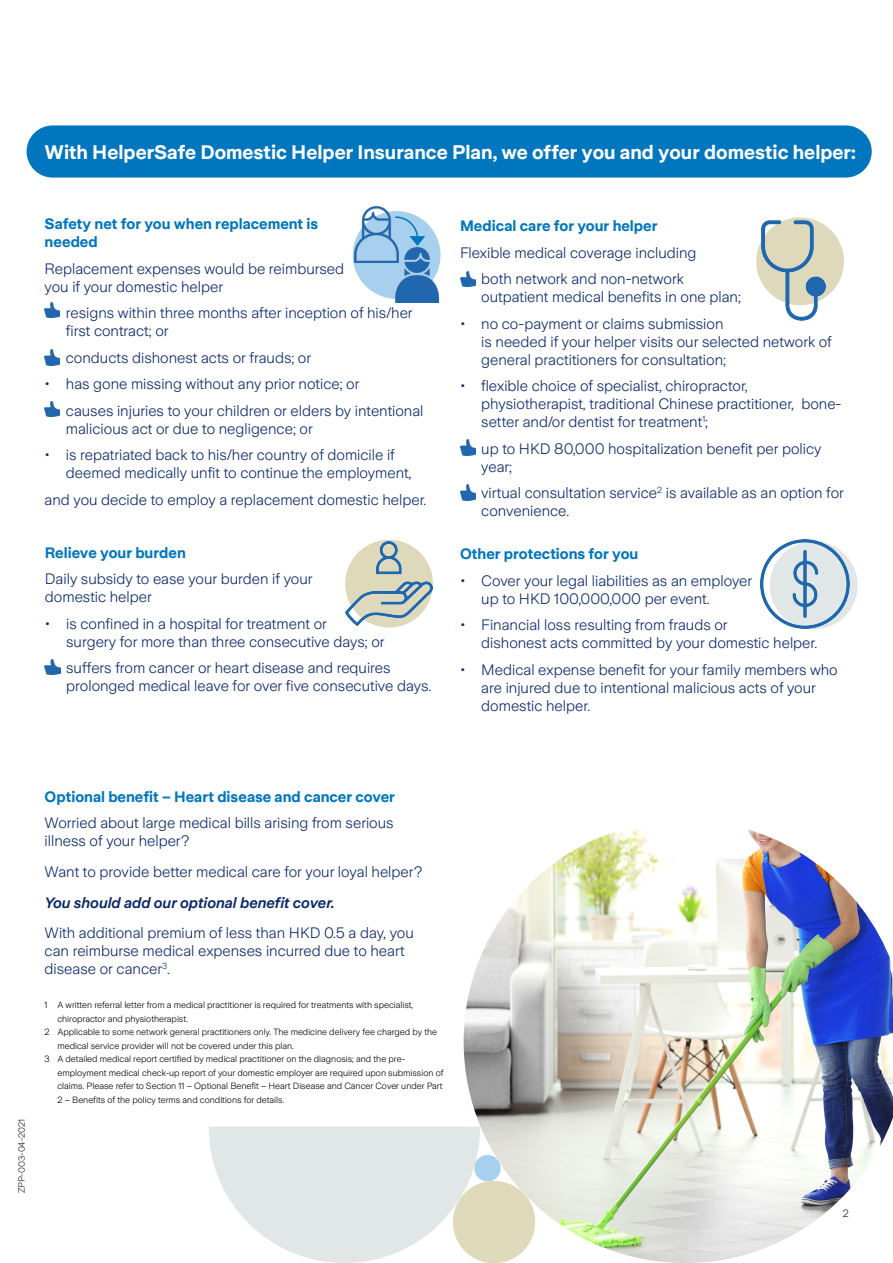
<style>
.page{position:relative;width:893px;height:1263px;background:#fff}
.page>*{position:absolute;margin:0;border:0;box-sizing:border-box;transform-origin:0 0}
.t1{font:700 19.5px "Zurich Sans";color:#fff}
.t2{font:300 15px/18px "Zurich Sans";color:#09286d}
.t3{font:700 15px/18px "Zurich Sans";color:#0076be}
.t4{font:italic 600 15px "Zurich Sans";color:#09286d}
.t5{font:300 10.5px "Zurich Sans";color:#231f20}
.t6{font:300 9px/13.5px "Zurich Sans";color:#000}
.t7{font:300 9px "Zurich Sans";color:#231f20}
</style>
<div class="page">
<div style="left:27px;top:126px;width:844px;height:51px;background:#0076be;border-radius:25px"></div>
<div style="left:27px;top:125px;width:845px;height:53px;border:2px solid #0076be;border-radius:25px"></div>
<div style="left:770px;top:541px;width:88px;height:88px;background:#e0e7e6;border-radius:50%"></div>
<img style="left:761px;top:540px;width:89px;height:89px">
<img style="left:346px;top:541px;width:87px;height:84px">
<img style="left:45px;top:659px;width:15px;height:15px">
<div style="left:353px;top:211px;width:87px;height:88px;background:#a6d0ee;border-radius:50%"></div>
<img style="left:354px;top:207px;width:44px;height:55px">
<img style="left:395px;top:247px;width:44px;height:56px">
<svg style="left:394px;top:216px;width:31px;height:30px"></svg>
<img style="left:45px;top:302px;width:15px;height:16px">
<img style="left:45px;top:350px;width:15px;height:15px">
<img style="left:45px;top:401px;width:15px;height:16px">
<div style="left:756px;top:217px;width:88px;height:88px;background:#dfd9bb;border-radius:50%"></div>
<img style="left:762px;top:220px;width:63px;height:100px">
<img style="left:460px;top:271px;width:15px;height:16px">
<img style="left:460px;top:485px;width:15px;height:15px">
<img style="left:460px;top:440px;width:15px;height:15px">
<svg style="left:209px;top:1127px;width:255px;height:136px"></svg>
<div style="left:453px;top:1181px;width:82px;height:82px;background:#dfd9bb;border-radius:50%"></div>
<img style="left:464px;top:829px;width:429px;height:434px">
<p class="t1" style="left:45px;top:141px;width:813px">With HelperSafe Domestic Helper Insurance Plan, we offer you and your domestic helper:</p>
<p class="t3" style="left:45px;top:215px;width:275px">Safety net for you when replacement is needed</p>
<p class="t2" style="left:45px;top:260px;width:301px">Replacement expenses would be reimbursed you if your domestic helper</p>
<p class="t2" style="left:66px;top:304px;width:348px;text-indent:-21px">• resigns within three months after inception of his/her first contract; or</p>
<p class="t2" style="left:45px;top:349px;width:268px">• conducts dishonest acts or frauds; or</p>
<p class="t2" style="left:45px;top:375px;width:316px">• has gone missing without any prior notice; or</p>
<p class="t2" style="left:66px;top:402px;width:359px;text-indent:-21px">• causes injuries to your children or elders by intentional malicious act or due to negligence; or</p>
<p class="t2" style="left:66px;top:446px;width:347px;text-indent:-21px">• is repatriated back to his/her country of domicile if deemed medically unfit to continue the employment,</p>
<p class="t2" style="left:45px;top:491px;width:383px">and you decide to employ a replacement domestic helper.</p>
<p class="t3" style="left:45px;top:544px;width:142px">Relieve your burden</p>
<p class="t2" style="left:45px;top:570px;width:269px">Daily subsidy to ease your burden if your domestic helper</p>
<p class="t2" style="left:66px;top:615px;width:320px;text-indent:-21px">• is confined in a hospital for treatment or<br>surgery for more than three consecutive days; or</p>
<p class="t2" style="left:66px;top:659px;width:367px;text-indent:-21px">• suffers from cancer or heart disease and requires prolonged medical leave for over five consecutive days.</p>
<p class="t3" style="left:460px;top:217px;width:199px">Medical care for your helper</p>
<p class="t2" style="left:460px;top:243px;width:238px">Flexible medical coverage including</p>
<p class="t2" style="left:481px;top:270px;width:261px;text-indent:-21px">• both network and non-network outpatient medical benefits in one plan;</p>
<p class="t2" style="left:481px;top:314px;width:352px;text-indent:-21px">• no co-payment or claims submission<br>is needed if your helper visits our selected network of general practitioners for consultation;</p>
<p class="t2" style="left:481px;top:377px;width:362px;text-indent:-21px">• flexible choice of specialist, chiropractor, physiotherapist, traditional Chinese practitioner, bone&shy;setter and/or dentist for treatment<sup>1</sup>;</p>
<p class="t2" style="left:481px;top:440px;width:342px;text-indent:-21px">• up to HKD 80,000 hospitalization benefit per policy year;</p>
<p class="t2" style="left:481px;top:484px;width:364px;text-indent:-21px">• virtual consultation service<sup>2</sup> is available as an option for convenience.</p>
<p class="t3" style="left:460px;top:545px;width:180px">Other protections for you</p>
<p class="t2" style="left:481px;top:571px;width:272px;text-indent:-21px">• Cover your legal liabilities as an employer up to HKD 100,000,000 per event.</p>
<p class="t2" style="left:481px;top:616px;width:338px;text-indent:-21px">• Financial loss resulting from frauds or<br>dishonest acts committed by your domestic helper.</p>
<p class="t2" style="left:481px;top:660px;width:358px;text-indent:-21px">• Medical expense benefit for your family members who are injured due to intentional malicious acts of your domestic helper.</p>
<p class="t7" style="left:16px;top:1193px;width:76px;rotate:-90deg">ZPP-003-04-2021</p>
<p class="t3" style="left:45px;top:788px;width:352px">Optional benefit – Heart disease and cancer cover</p>
<p class="t2" style="left:45px;top:814px;width:350px">Worried about large medical bills arising from serious illness of your helper?</p>
<p class="t2" style="left:45px;top:863px;width:379px">Want to provide better medical care for your loyal helper?</p>
<p class="t4" style="left:45px;top:894px;width:291px">You should add our optional benefit cover.</p>
<p class="t2" style="left:45px;top:924px;width:371px">With additional premium of less than HKD 0.5 a day, you can reimburse medical expenses incurred due to heart disease or cancer<sup>3</sup>.</p>
<p class="t6" style="left:57px;top:998px;width:357px;text-indent:-13px">1 A written referral letter from a medical practitioner is required for treatments with specialist, chiropractor and physiotherapist.</p>
<p class="t6" style="left:57px;top:1025px;width:381px;text-indent:-13px">2 Applicable to some network general practitioners only. The medicine delivery fee charged by the medical service provider will not be covered under this plan.</p>
<p class="t6" style="left:57px;top:1052px;width:388px;text-indent:-13px">3 A detailed medical report certified by medical practitioner on the diagnosis; and the pre&shy;employment medical check-up report of your domestic employer are required upon submission of claims. Please refer to Section 11 – Optional Benefit – Heart Disease and Cancer Cover under Part 2 – Benefits of the policy terms and conditions for details.</p>
<p class="t5" style="left:843px;top:1207px;width:7px">2</p>
</div>
